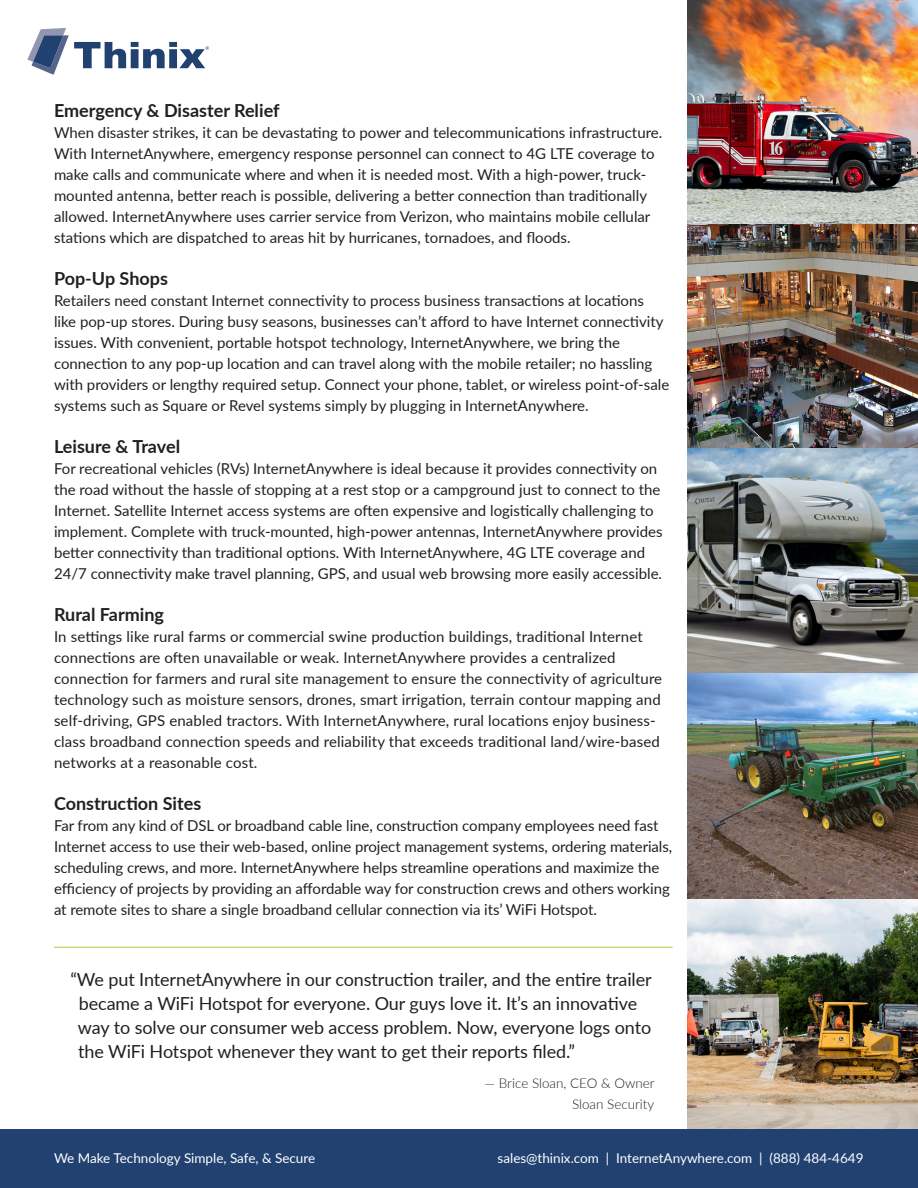
<style>
.page{position:relative;width:918px;height:1188px;background:#fff}
.page>*{position:absolute;margin:0;border:0;box-sizing:border-box;transform-origin:0 0}
.t1{font:18px/24px "Lato";letter-spacing:-.005em;color:#231f20}
.t2{font:700 18px "Lato";color:#231f20}
.t3{font:15px/21px "Lato";color:#231f20}
.t4{font:13.5px "Lato";color:#fff}
.t5{font:300 13.5px "Lato";color:#231f20}
.t6{font:700 2.55px "Arial";color:#214171}
</style>
<div class="page">
<img style="left:687px;top:0;width:231px;height:1130px">
<svg style="left:27px;top:28px;width:182px;height:46px"></svg>
<div style="left:0;top:1130px;width:918px;height:58px;background:#214171"></div>
<hr style="left:54px;top:947px;width:619px;height:1px;background:#b0d136">
<p class="t6" style="left:206px;top:46px;width:3px">R</p>
<p class="t2" style="left:54px;top:97px;width:227px">Emergency &amp; Disaster Relief</p>
<p class="t3" style="left:54px;top:121px;width:610px">When disaster strikes, it can be devastating to power and telecommunications infrastructure.<br>With InternetAnywhere, emergency response personnel can connect to 4G LTE coverage to make calls and communicate where and when it is needed most. With a high-power, truck&shy;mounted antenna, better reach is possible, delivering a better connection than traditionally allowed. InternetAnywhere uses carrier service from Verizon, who maintains mobile cellular stations which are dispatched to areas hit by hurricanes, tornadoes, and floods.</p>
<p class="t2" style="left:54px;top:265px;width:116px">Pop-Up Shops</p>
<p class="t3" style="left:54px;top:289px;width:617px">Retailers need constant Internet connectivity to process business transactions at locations like pop-up stores. During busy seasons, businesses can’t afford to have Internet connectivity issues. With convenient, portable hotspot technology, InternetAnywhere, we bring the connection to any pop-up location and can travel along with the mobile retailer; no hassling with providers or lengthy required setup. Connect your phone, tablet, or wireless point-of-sale systems such as Square or Revel systems simply by plugging in InternetAnywhere.</p>
<p class="t2" style="left:54px;top:433px;width:128px">Leisure &amp; Travel</p>
<p class="t3" style="left:54px;top:457px;width:610px">For recreational vehicles (RVs) InternetAnywhere is ideal because it provides connectivity on the road without the hassle of stopping at a rest stop or a campground just to connect to the Internet. Satellite Internet access systems are often expensive and logistically challenging to implement. Complete with truck-mounted, high-power antennas, InternetAnywhere provides better connectivity than traditional options. With InternetAnywhere, 4G LTE coverage and 24/7 connectivity make travel planning, GPS, and usual web browsing more easily accessible.</p>
<p class="t2" style="left:54px;top:601px;width:112px">Rural Farming</p>
<p class="t3" style="left:54px;top:625px;width:610px">In settings like rural farms or commercial swine production buildings, traditional Internet connections are often unavailable or weak. InternetAnywhere provides a centralized connection for farmers and rural site management to ensure the connectivity of agriculture technology such as moisture sensors, drones, smart irrigation, terrain contour mapping and self-driving, GPS enabled tractors. With InternetAnywhere, rural locations enjoy business&shy;class broadband connection speeds and reliability that exceeds traditional land/wire-based networks at a reasonable cost.</p>
<p class="t2" style="left:54px;top:790px;width:149px">Construction Sites</p>
<p class="t3" style="left:54px;top:814px;width:620px">Far from any kind of DSL or broadband cable line, construction company employees need fast Internet access to use their web-based, online project management systems, ordering materials, scheduling crews, and more. InternetAnywhere helps streamline operations and maximize the efficiency of projects by providing an affordable way for construction crews and others working at remote sites to share a single broadband cellular connection via its’ WiFi Hotspot.</p>
<p class="t1" style="left:78px;top:967px;width:575px;text-indent:-7px">“We put InternetAnywhere in our construction trailer, and the entire trailer became a WiFi Hotspot for everyone. Our guys love it. It’s an innovative way to solve our consumer web access problem. Now, everyone logs onto the WiFi Hotspot whenever they want to get their reports filed.”</p>
<p class="t5" style="left:485px;top:1074px;width:171px">— Brice Sloan, CEO &amp; Owner</p>
<p class="t5" style="left:572px;top:1095px;width:84px">Sloan Security</p>
<p class="t4" style="left:54px;top:1148px;width:263px">We Make Technology Simple, Safe, &amp; Secure</p>
<p class="t4" style="left:498px;top:1148px;width:367px">sales@thinix.com | InternetAnywhere.com | (888) 484-4649</p>
</div>
